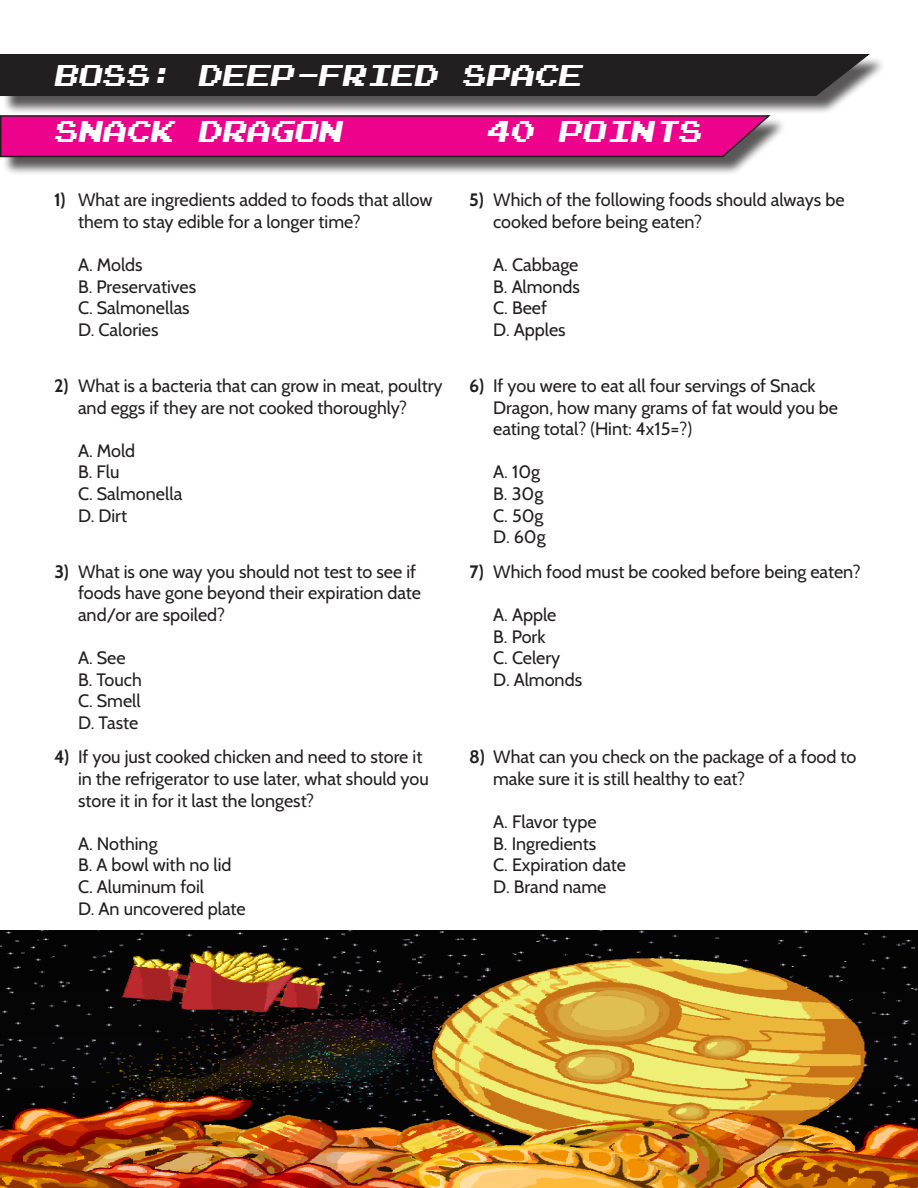
<style>
.page{position:relative;width:918px;height:1188px;background:#fff}
.page>*{position:absolute;margin:0;border:0;box-sizing:border-box;transform-origin:0 0}
.t1{font:italic 24px "Press Start 2 P";color:#fff}
.t2{font:18px/21.6px "Cabin";color:#231f20}
.t3{font:700 18px "Cabin";color:#231f20}
</style>
<div class="page">
<div style="left:2px;top:56px;width:885px;height:59px;background:#231f20;opacity:.75"></div>
<div style="left:0;top:54px;width:872px;height:43px;background:#231f20"></div>
<div style="left:2px;top:117px;width:786px;height:59px;background:#231f20;opacity:.75"></div>
<svg style="left:0;top:114px;width:773px;height:45px;background:#d71386"></svg>
<img style="left:0;top:930px;width:918px;height:258px">
<p class="t1" style="left:54px;top:66px;width:534px">BOSS: DEEP-FRIED SPACE</p>
<p class="t1" style="left:54px;top:123px;width:294px">SNACK DRAGON</p>
<p class="t1" style="left:486px;top:123px;width:222px">40 POINTS</p>
<p class="t3" style="left:54px;top:189px;width:13px">1)</p>
<p class="t2" style="left:78px;top:189px;width:356px">What are ingredients added to foods that allow them to stay edible for a longer time?</p>
<p class="t2" style="left:78px;top:254px;width:66px">A. Molds</p>
<p class="t2" style="left:78px;top:276px;width:120px">B. Preservatives</p>
<p class="t2" style="left:78px;top:297px;width:113px">C. Salmonellas</p>
<p class="t2" style="left:78px;top:319px;width:82px">D. Calories</p>
<p class="t3" style="left:469px;top:189px;width:16px">5)</p>
<p class="t2" style="left:493px;top:189px;width:353px">Which of the following foods should always be cooked before being eaten?</p>
<p class="t2" style="left:493px;top:254px;width:87px">A. Cabbage</p>
<p class="t2" style="left:493px;top:276px;width:88px">B. Almonds</p>
<p class="t2" style="left:493px;top:297px;width:55px">C. Beef</p>
<p class="t2" style="left:493px;top:319px;width:74px">D. Apples</p>
<p class="t3" style="left:54px;top:375px;width:16px">2)</p>
<p class="t2" style="left:78px;top:375px;width:366px">What is a bacteria that can grow in meat, poultry and eggs if they are not cooked thoroughly?</p>
<p class="t2" style="left:78px;top:440px;width:59px">A. Mold</p>
<p class="t2" style="left:78px;top:461px;width:43px">B. Flu</p>
<p class="t2" style="left:78px;top:483px;width:106px">C. Salmonella</p>
<p class="t2" style="left:78px;top:504px;width:51px">D. Dirt</p>
<p class="t3" style="left:54px;top:561px;width:16px">3)</p>
<p class="t3" style="left:54px;top:746px;width:17px">4)</p>
<p class="t2" style="left:78px;top:561px;width:345px">What is one way you should not test to see if foods have gone beyond their expiration date and/or are spoiled?</p>
<p class="t2" style="left:78px;top:647px;width:49px">A. See</p>
<p class="t2" style="left:78px;top:669px;width:65px">B. Touch</p>
<p class="t2" style="left:78px;top:690px;width:64px">C. Smell</p>
<p class="t2" style="left:78px;top:712px;width:62px">D. Taste</p>
<p class="t2" style="left:78px;top:746px;width:352px">If you just cooked chicken and need to store it in the refrigerator to use later, what should you store it in for it last the longest?</p>
<p class="t2" style="left:78px;top:833px;width:81px">A. Nothing</p>
<p class="t2" style="left:78px;top:854px;width:155px">B. A bowl with no lid</p>
<p class="t2" style="left:78px;top:876px;width:128px">C. Aluminum foil</p>
<p class="t2" style="left:78px;top:897px;width:169px">D. An uncovered plate</p>
<p class="t3" style="left:469px;top:375px;width:16px">6)</p>
<p class="t3" style="left:470px;top:561px;width:16px">7)</p>
<p class="t2" style="left:493px;top:375px;width:346px">If you were to eat all four servings of Snack<br>Dragon, how many grams of fat would you be eating total? (Hint: 4x15=?)</p>
<p class="t2" style="left:493px;top:461px;width:49px">A. 10g</p>
<p class="t2" style="left:493px;top:483px;width:52px">B. 30g</p>
<p class="t2" style="left:493px;top:504px;width:52px">C. 50g</p>
<p class="t2" style="left:493px;top:526px;width:54px">D. 60g</p>
<p class="t2" style="left:493px;top:561px;width:369px">Which food must be cooked before being eaten?</p>
<p class="t2" style="left:493px;top:604px;width:65px">A. Apple</p>
<p class="t2" style="left:493px;top:625px;width:54px">B. Pork</p>
<p class="t2" style="left:493px;top:647px;width:69px">C. Celery</p>
<p class="t2" style="left:493px;top:669px;width:90px">D. Almonds</p>
<p class="t3" style="left:469px;top:746px;width:17px">8)</p>
<p class="t2" style="left:493px;top:746px;width:365px">What can you check on the package of a food to make sure it is still healthy to eat?</p>
<p class="t2" style="left:493px;top:811px;width:105px">A. Flavor type</p>
<p class="t2" style="left:493px;top:833px;width:105px">B. Ingredients</p>
<p class="t2" style="left:493px;top:854px;width:134px">C. Expiration date</p>
<p class="t2" style="left:493px;top:876px;width:115px">D. Brand name</p>
</div>
